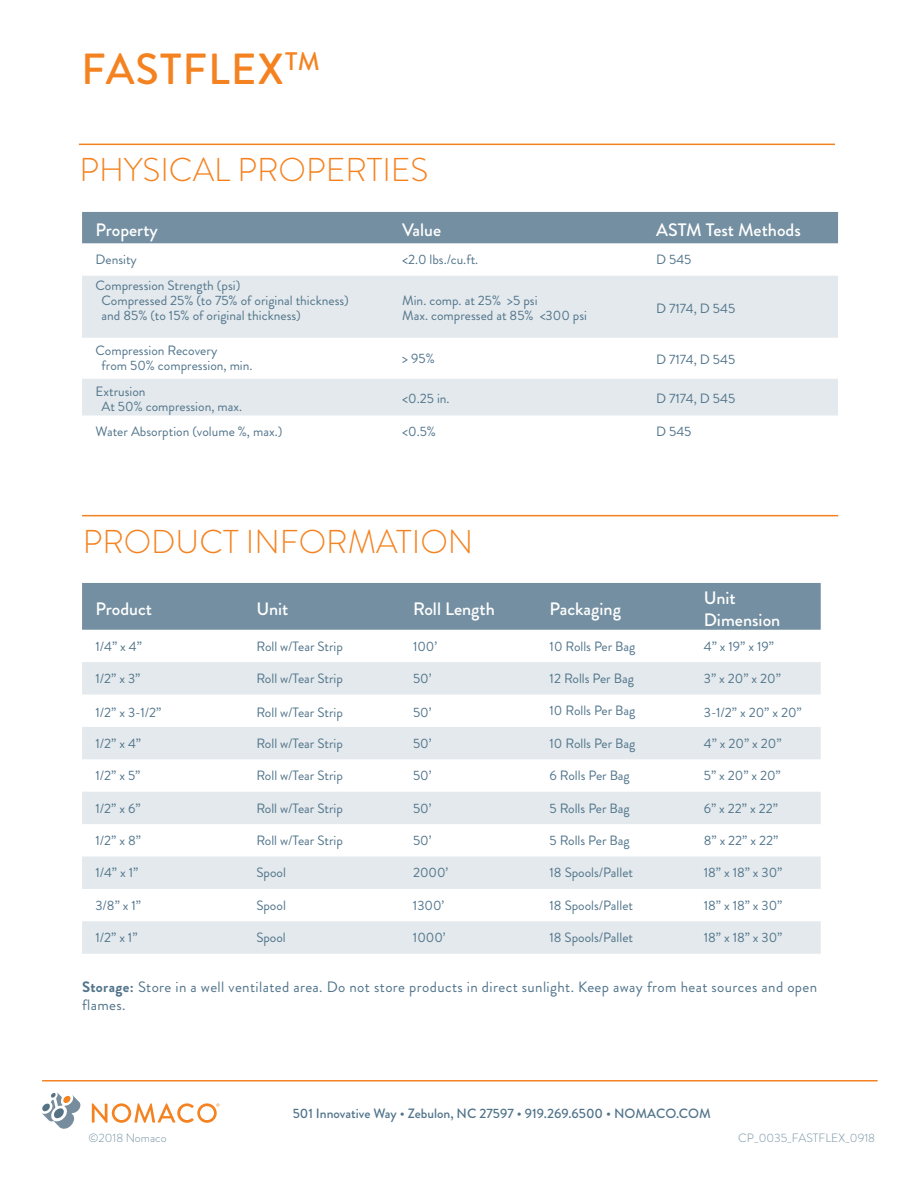
<style>
.page{position:relative;width:918px;height:1188px;background:#fff}
.page>*{position:absolute;margin:0;border:0;box-sizing:border-box;transform-origin:0 0}
.t1{font:500 43.5px "Brandon Grotesque";letter-spacing:.025em;color:#f58220}
.t2{font:300 33px "Brandon Grotesque";color:#f58220}
.t3{font:500 18px/21.8px "Brandon Grotesque";color:#fff}
.t4{font:15px/18px "Brandon Grotesque";letter-spacing:.025em;color:#51748b}
.t5{font:13.5px/15px "Brandon Grotesque";color:#51748b}
.t6{font:500 13.5px "Brandon Grotesque";color:#51748b}
.t7{font:300 12px "Brandon Grotesque";color:#738fa1}
.s1{font-weight:700}
</style>
<div class="page">
<svg style="left:42px;top:1092px;width:39px;height:37px"></svg>
<svg style="left:92px;top:1103px;width:127px;height:20px"></svg>
<hr style="left:79px;top:144px;width:756px;height:1px;background:#f58220">
<hr style="left:42px;top:1080px;width:836px;height:2px;background:#f58220">
<div style="left:82px;top:212px;width:756px;height:31px;background:#738fa1"></div>
<svg style="left:82px;top:276px;width:756px;height:139px;fill:#e3e9ec"></svg>
<hr style="left:82px;top:515px;width:756px;height:1px;background:#f58220">
<div style="left:82px;top:583px;width:739px;height:47px;background:#738fa1"></div>
<svg style="left:82px;top:662px;width:739px;height:292px;fill:#e3e9ec"></svg>
<h1 class="t1" style="left:81px;top:39px;width:240px">FASTFLEX<sup>TM</sup></h1>
<h2 class="t2" style="left:80px;top:147px;width:351px">PHYSICAL PROPERTIES</h2>
<h3 class="t3" style="left:96px;top:220px;width:64px">Property</h3>
<h3 class="t3" style="left:402px;top:220px;width:40px">Value</h3>
<h3 class="t3" style="left:656px;top:220px;width:146px">ASTM Test Methods</h3>
<p class="t5" style="left:96px;top:252px;width:43px">Density</p>
<p class="t5" style="left:402px;top:252px;width:78px">&lt;2.0 lbs./cu.ft.</p>
<p class="t5" style="left:656px;top:252px;width:37px">D 545</p>
<p class="t5" style="left:102px;top:278px;width:249px;text-indent:-6px">Compression Strength (psi)<br>Compressed 25% (to 75% of original thickness) and 85% (to 15% of original thickness)</p>
<p class="t5" style="left:402px;top:293px;width:186px">Min. comp. at 25% &gt;5 psi<br>Max. compressed at 85% &lt;300 psi</p>
<p class="t5" style="left:656px;top:301px;width:81px">D 7174, D 545</p>
<p class="t5" style="left:102px;top:344px;width:152px;text-indent:-6px">Compression Recovery<br>from 50% compression, min.</p>
<p class="t5" style="left:402px;top:351px;width:34px">&gt; 95%</p>
<p class="t5" style="left:656px;top:352px;width:81px">D 7174, D 545</p>
<p class="t5" style="left:102px;top:384px;width:142px;text-indent:-6px">Extrusion<br>At 50% compression, max.</p>
<p class="t5" style="left:402px;top:391px;width:49px">&lt;0.25 in.</p>
<p class="t5" style="left:656px;top:391px;width:81px">D 7174, D 545</p>
<p class="t5" style="left:96px;top:424px;width:188px">Water Absorption (volume %, max.)</p>
<p class="t5" style="left:402px;top:424px;width:35px">&lt;0.5%</p>
<p class="t5" style="left:656px;top:424px;width:37px">D 545</p>
<h2 class="t2" style="left:83px;top:519px;width:392px">PRODUCT INFORMATION</h2>
<h3 class="t3" style="left:96px;top:598px;width:58px">Product</h3>
<h3 class="t3" style="left:256px;top:598px;width:33px">Unit</h3>
<h3 class="t3" style="left:413px;top:598px;width:83px">Roll Length</h3>
<h3 class="t3" style="left:550px;top:598px;width:73px">Packaging</h3>
<h3 class="t3" style="left:704px;top:587px;width:78px">Unit<br>Dimension</h3>
<p class="t5" style="left:96px;top:639px;width:48px">1/4” x 4”</p>
<p class="t5" style="left:256px;top:639px;width:88px">Roll w/Tear Strip</p>
<p class="t5" style="left:413px;top:639px;width:26px">100’</p>
<p class="t5" style="left:550px;top:639px;width:87px">10 Rolls Per Bag</p>
<p class="t5" style="left:704px;top:639px;width:72px">4” x 19” x 19”</p>
<p class="t5" style="left:96px;top:671px;width:46px">1/2” x 3”</p>
<p class="t5" style="left:256px;top:671px;width:88px">Roll w/Tear Strip</p>
<p class="t5" style="left:413px;top:671px;width:20px">50’</p>
<p class="t5" style="left:550px;top:671px;width:86px">12 Rolls Per Bag</p>
<p class="t5" style="left:704px;top:671px;width:78px">3” x 20” x 20”</p>
<p class="t5" style="left:96px;top:705px;width:67px">1/2” x 3-1/2”</p>
<p class="t5" style="left:256px;top:705px;width:88px">Roll w/Tear Strip</p>
<p class="t5" style="left:413px;top:705px;width:20px">50’</p>
<p class="t5" style="left:550px;top:704px;width:87px">10 Rolls Per Bag</p>
<p class="t5" style="left:704px;top:705px;width:99px">3-1/2” x 20” x 20”</p>
<p class="t5" style="left:96px;top:736px;width:47px">1/2” x 4”</p>
<p class="t5" style="left:256px;top:736px;width:88px">Roll w/Tear Strip</p>
<p class="t5" style="left:413px;top:736px;width:20px">50’</p>
<p class="t5" style="left:550px;top:736px;width:87px">10 Rolls Per Bag</p>
<p class="t5" style="left:704px;top:736px;width:79px">4” x 20” x 20”</p>
<p class="t5" style="left:96px;top:768px;width:46px">1/2” x 5”</p>
<p class="t5" style="left:256px;top:768px;width:88px">Roll w/Tear Strip</p>
<p class="t5" style="left:413px;top:768px;width:20px">50’</p>
<p class="t5" style="left:550px;top:768px;width:82px">6 Rolls Per Bag</p>
<p class="t5" style="left:704px;top:768px;width:78px">5” x 20” x 20”</p>
<p class="t5" style="left:96px;top:801px;width:46px">1/2” x 6”</p>
<p class="t5" style="left:256px;top:801px;width:88px">Roll w/Tear Strip</p>
<p class="t5" style="left:413px;top:801px;width:20px">50’</p>
<p class="t5" style="left:550px;top:801px;width:82px">5 Rolls Per Bag</p>
<p class="t5" style="left:704px;top:801px;width:76px">6” x 22” x 22”</p>
<p class="t5" style="left:95px;top:833px;width:47px">1/2” x 8”</p>
<p class="t5" style="left:256px;top:833px;width:88px">Roll w/Tear Strip</p>
<p class="t5" style="left:413px;top:833px;width:20px">50’</p>
<p class="t5" style="left:550px;top:833px;width:82px">5 Rolls Per Bag</p>
<p class="t5" style="left:704px;top:833px;width:76px">8” x 22” x 22”</p>
<p class="t5" style="left:95px;top:866px;width:44px">1/4” x 1”</p>
<p class="t5" style="left:256px;top:866px;width:31px">Spool</p>
<p class="t5" style="left:413px;top:866px;width:37px">2000’</p>
<p class="t5" style="left:550px;top:866px;width:85px">18 Spools/Pallet</p>
<p class="t5" style="left:704px;top:866px;width:80px">18” x 18” x 30”</p>
<p class="t5" style="left:95px;top:898px;width:47px">3/8” x 1”</p>
<p class="t5" style="left:256px;top:898px;width:31px">Spool</p>
<p class="t5" style="left:413px;top:898px;width:33px">1300’</p>
<p class="t5" style="left:550px;top:898px;width:85px">18 Spools/Pallet</p>
<p class="t5" style="left:704px;top:898px;width:80px">18” x 18” x 30”</p>
<p class="t5" style="left:95px;top:930px;width:44px">1/2” x 1”</p>
<p class="t5" style="left:256px;top:930px;width:31px">Spool</p>
<p class="t5" style="left:413px;top:930px;width:34px">1000’</p>
<p class="t5" style="left:550px;top:930px;width:85px">18 Spools/Pallet</p>
<p class="t5" style="left:704px;top:930px;width:80px">18” x 18” x 30”</p>
<p class="t4" style="left:82px;top:978px;width:737px"><span class="s1">Storage:</span> Store in a well ventilated area. Do not store products in direct sunlight. Keep away from heat sources and open flames.</p>
<p class="t7" style="left:89px;top:1130px;width:80px">©2018 Nomaco</p>
<p class="t6" style="left:293px;top:1104px;width:420px">501 Innovative Way • Zebulon, NC 27597 • 919.269.6500 • NOMACO.COM</p>
<p class="t7" style="left:738px;top:1130px;width:138px">CP_0035_FASTFLEX_0918</p>
</div>
